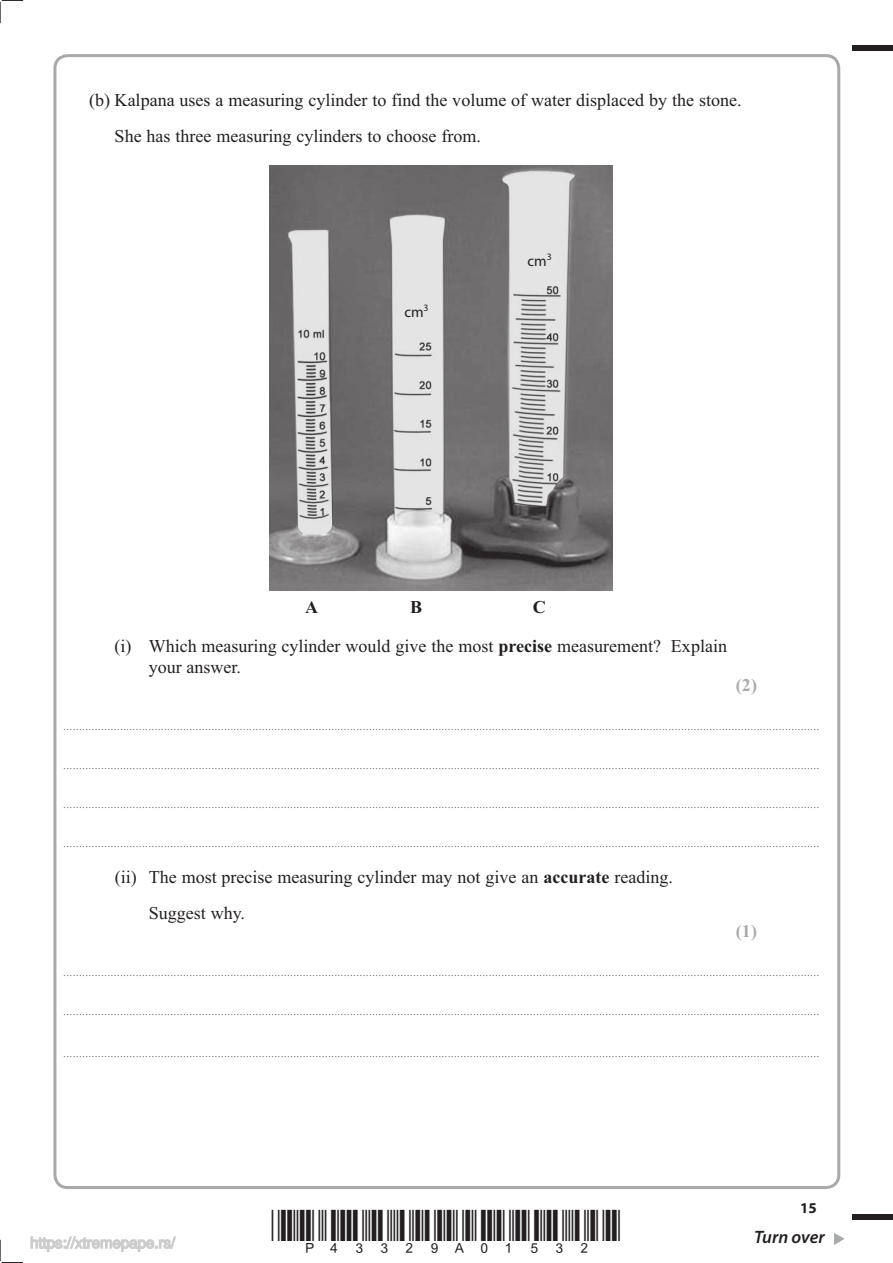
<style>
.page{position:relative;width:893px;height:1263px;background:#fff}
.page>*{position:absolute;margin:0;border:0;box-sizing:border-box;transform-origin:0 0}
.t1{font:39px "Bar Code 39 c HR";color:#231f20}
.t2{font:18px/36px "Times New Roman";color:#231f20}
.t3{font:italic 600 18px "Myriad Pro";letter-spacing:-.005em;color:#231f20}
.t4{font:700 18px "Times New Roman";color:#a7a9ab}
.t5{font:700 18px "Times New Roman";color:#231f20}
.t6{font:15px "Myriad Pro";color:#231f20}
.t7{font:700 15px "Myriad Pro";color:#231f20}
.t8{font:9px "Times New Roman";color:#231f20}
.s1{font-weight:700}
</style>
<div class="page">
<svg style="left:834px;top:1233px;width:10px;height:12px"></svg>
<div style="left:852px;top:45px;width:40px;height:5px;background:#231f20"></div>
<div style="left:852px;top:1214px;width:40px;height:6px;background:#231f20"></div>
<svg style="left:0;top:0;width:23px;height:23px"></svg>
<svg style="left:0;top:1240px;width:23px;height:23px"></svg>
<img style="left:269px;top:166px;width:343px;height:425px">
<svg style="left:30px;top:1236px;width:146px;height:16px"></svg>
<h2 class="t2" style="left:115px;top:84px;width:628px;text-indent:-26px">(b) Kalpana uses a measuring cylinder to find the volume of water displaced by the stone.<br>She has three measuring cylinders to choose from.</h2>
<h3 class="t6" style="left:404px;top:306px;width:26px">cm<sup>3</sup></h3>
<h3 class="t6" style="left:527px;top:255px;width:26px">cm<sup>3</sup></h3>
<h2 class="t2" style="left:115px;top:589px;width:614px;line-height:39px;text-indent:418px"><span class="s1">C<br></span>(i) Which measuring cylinder would give the most <span class="s1">precise</span> measurement? Explain</h2>
<h2 class="t2" style="left:149px;top:651px;width:94px">your answer.</h2>
<h2 class="t5" style="left:305px;top:601px;width:14px">A</h2>
<h2 class="t5" style="left:410px;top:601px;width:14px">B</h2>
<h2 class="t4" style="left:735px;top:679px;width:23px">(2)</h2>
<p class="t8" style="left:64px;top:724px;width:757px">................................................................................................................................................................................................................................................</p>
<p class="t8" style="left:64px;top:763px;width:757px">................................................................................................................................................................................................................................................</p>
<p class="t8" style="left:64px;top:802px;width:757px">................................................................................................................................................................................................................................................</p>
<p class="t8" style="left:64px;top:841px;width:757px">................................................................................................................................................................................................................................................</p>
<h2 class="t2" style="left:149px;top:861px;width:525px;text-indent:-34px">(ii) The most precise measuring cylinder may not give an <span class="s1">accurate</span> reading.<br>Suggest why.</h2>
<h2 class="t4" style="left:735px;top:925px;width:23px">(1)</h2>
<p class="t8" style="left:64px;top:970px;width:757px">................................................................................................................................................................................................................................................</p>
<p class="t8" style="left:64px;top:1009px;width:757px">................................................................................................................................................................................................................................................</p>
<p class="t8" style="left:64px;top:1051px;width:757px">................................................................................................................................................................................................................................................</p>
<h1 class="t1" style="left:322px;top:1202px;width:76px">✔✓✓</h1>
<h3 class="t7" style="left:800px;top:1202px;width:18px">15</h3>
<h2 class="t3" style="left:754px;top:1226px;width:72px">Turn over</h2>
</div>
